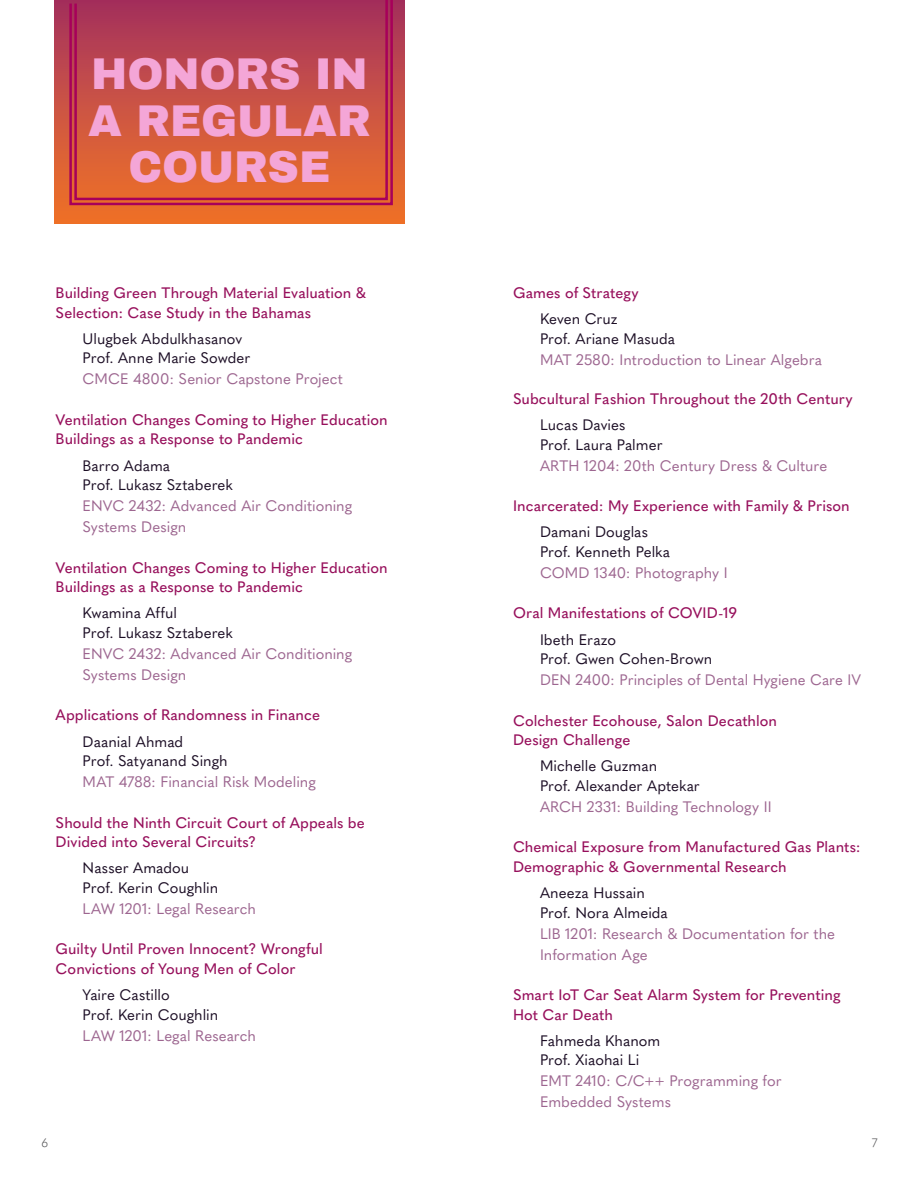
<style>
.page{position:relative;width:918px;height:1188px;background:#fff}
.page>*{position:absolute;margin:0;border:0;box-sizing:border-box;transform-origin:0 0}
.t1{font:900 43.5px/46.5px "Archivo";letter-spacing:-.005em;color:#f4a6d7;text-align:center}
.t2{font:500 15px/19.5px "Quasimoda";color:#97105c}
.t3{font:15px/21px "Quasimoda";letter-spacing:.005em;color:#9d6690}
.t4{font:15px/19.5px "Quasimoda";color:#1c0e25}
.t5{font:300 12px "Quasimoda";color:#4d4d4f}
</style>
<div class="page">
<div style="left:54px;top:0;width:351px;height:223px;background:linear-gradient(to bottom,#a5325e,#f27426)"></div>
<svg style="left:68px;top:0;width:326px;height:206px;background:#be2e49"></svg>
<svg style="left:73px;top:0;width:316px;height:201px;background:#c64d45"></svg>
<h1 class="t1" style="left:88px;top:51px;width:284px">HONORS IN<br>A REGULAR<br>COURSE</h1>
<p class="t2" style="left:56px;top:282px;width:312px">Building Green Through Material Evaluation &amp;<br>Selection: Case Study in the Bahamas</p>
<p class="t4" style="left:83px;top:328px;width:169px">Ulugbek Abdulkhasanov<br>Prof. Anne Marie Sowder</p>
<p class="t3" style="left:83px;top:368px;width:262px">CMCE 4800: Senior Capstone Project</p>
<p class="t2" style="left:56px;top:409px;width:334px">Ventilation Changes Coming to Higher Education<br>Buildings as a Response to Pandemic</p>
<p class="t4" style="left:83px;top:455px;width:152px">Barro Adama<br>Prof. Lukasz Sztaberek</p>
<p class="t3" style="left:83px;top:494px;width:271px">ENVC 2432: Advanced Air Conditioning<br>Systems Design</p>
<p class="t2" style="left:56px;top:557px;width:334px">Ventilation Changes Coming to Higher Education<br>Buildings as a Response to Pandemic</p>
<p class="t4" style="left:83px;top:602px;width:152px">Kwamina Afful<br>Prof. Lukasz Sztaberek</p>
<p class="t3" style="left:83px;top:642px;width:271px">ENVC 2432: Advanced Air Conditioning<br>Systems Design</p>
<p class="t2" style="left:56px;top:704px;width:266px">Applications of Randomness in Finance</p>
<p class="t4" style="left:83px;top:731px;width:147px">Daanial Ahmad<br>Prof. Satyanand Singh</p>
<p class="t3" style="left:83px;top:770px;width:235px">MAT 4788: Financial Risk Modeling</p>
<p class="t2" style="left:56px;top:812px;width:311px">Should the Ninth Circuit Court of Appeals be<br>Divided into Several Circuits?</p>
<p class="t4" style="left:83px;top:857px;width:137px">Nasser Amadou<br>Prof. Kerin Coughlin</p>
<p class="t3" style="left:83px;top:897px;width:175px">LAW 1201: Legal Research</p>
<p class="t2" style="left:56px;top:938px;width:269px">Guilty Until Proven Innocent? Wrongful<br>Convictions of Young Men of Color</p>
<p class="t4" style="left:83px;top:984px;width:137px">Yaire Castillo<br>Prof. Kerin Coughlin</p>
<p class="t3" style="left:83px;top:1024px;width:175px">LAW 1201: Legal Research</p>
<p class="t2" style="left:513px;top:282px;width:127px">Games of Strategy</p>
<p class="t4" style="left:540px;top:308px;width:137px">Keven Cruz<br>Prof. Ariane Masuda</p>
<p class="t3" style="left:540px;top:348px;width:284px">MAT 2580: Introduction to Linear Algebra</p>
<p class="t2" style="left:513px;top:388px;width:341px">Subcultural Fashion Throughout the 20th Century</p>
<p class="t4" style="left:540px;top:414px;width:124px">Lucas Davies<br>Prof. Laura Palmer</p>
<p class="t3" style="left:540px;top:454px;width:289px">ARTH 1204: 20th Century Dress &amp; Culture</p>
<p class="t2" style="left:513px;top:495px;width:338px">Incarcerated: My Experience with Family &amp; Prison</p>
<p class="t4" style="left:540px;top:521px;width:132px">Damani Douglas<br>Prof. Kenneth Pelka</p>
<p class="t3" style="left:540px;top:561px;width:189px">COMD 1340: Photography I</p>
<p class="t2" style="left:513px;top:602px;width:226px">Oral Manifestations of COVID-19</p>
<p class="t4" style="left:540px;top:629px;width:174px">Ibeth Erazo<br>Prof. Gwen Cohen-Brown</p>
<p class="t3" style="left:540px;top:668px;width:323px">DEN 2400: Principles of Dental Hygiene Care IV</p>
<p class="t2" style="left:513px;top:710px;width:266px">Colchester Ecohouse, Salon Decathlon<br>Design Challenge</p>
<p class="t4" style="left:540px;top:755px;width:161px">Michelle Guzman<br>Prof. Alexander Aptekar</p>
<p class="t3" style="left:540px;top:795px;width:233px">ARCH 2331: Building Technology II</p>
<p class="t2" style="left:513px;top:836px;width:349px">Chemical Exposure from Manufactured Gas Plants:<br>Demographic &amp; Governmental Research</p>
<p class="t4" style="left:540px;top:882px;width:129px">Aneeza Hussain<br>Prof. Nora Almeida</p>
<p class="t3" style="left:540px;top:922px;width:297px">LIB 1201: Research &amp; Documentation for the<br>Information Age</p>
<p class="t2" style="left:513px;top:984px;width:329px">Smart IoT Car Seat Alarm System for Preventing<br>Hot Car Death</p>
<p class="t4" style="left:540px;top:1030px;width:122px">Fahmeda Khanom<br>Prof. Xiaohai Li</p>
<p class="t3" style="left:540px;top:1070px;width:243px">EMT 2410: C/C++ Programming for<br>Embedded Systems</p>
<p class="t5" style="left:41px;top:1134px;width:8px">6</p>
<p class="t5" style="left:872px;top:1134px;width:7px">7</p>
</div>
